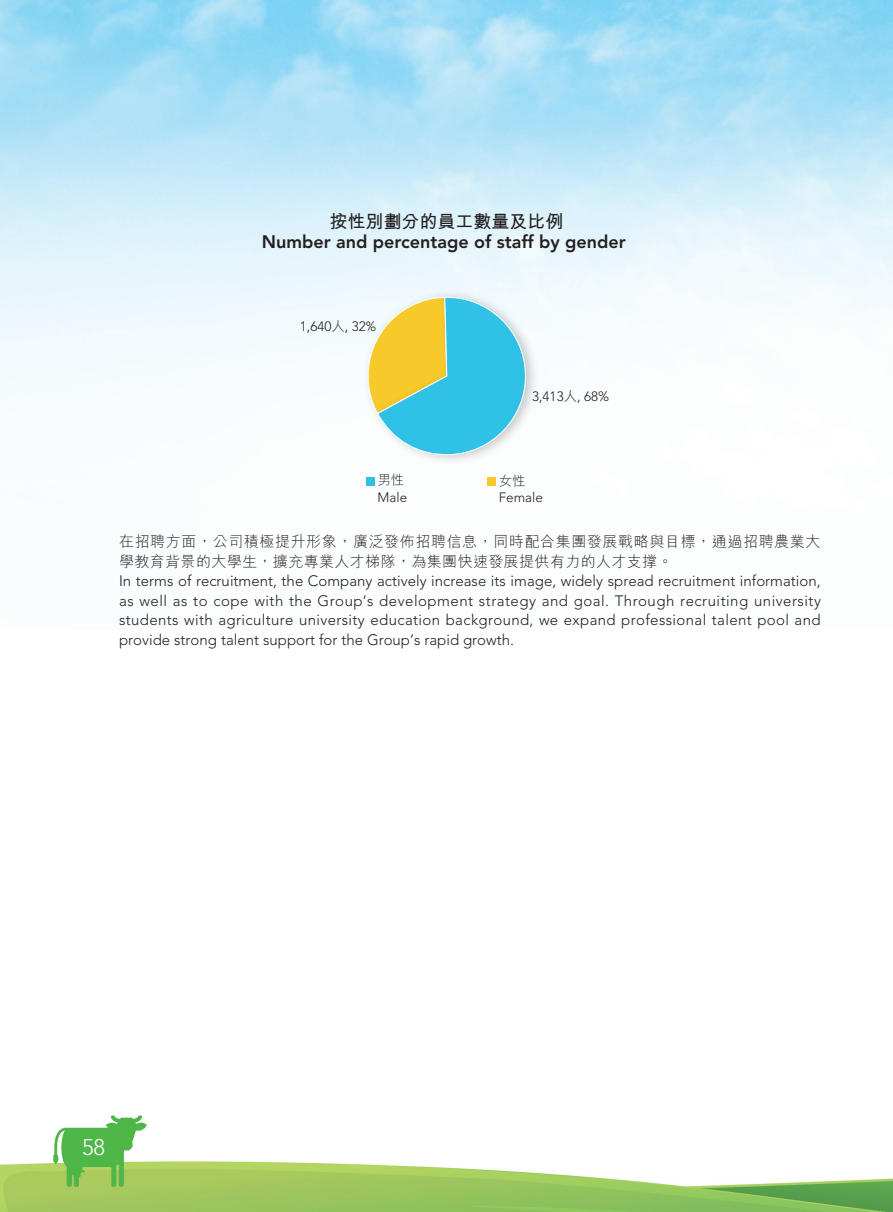
<style>
.page{position:relative;width:893px;height:1212px;background:#fff}
.page>*{position:absolute;margin:0;border:0;box-sizing:border-box;transform-origin:0 0}
.t1{font:300 22.5px "Avenir LT Std";color:#fff}
.t2{font:800 18px "Avenir LT Std";color:#231f20}
.t3{font:700 18px "M Hei HK";color:#231f20}
.t4{font:300 15px/19.5px "Avenir LT Std";color:#231f20;text-align:justify}
.t5{font:300 15px/19.5px "M Hei HK";letter-spacing:.04em;color:#231f20}
.t6{font:300 13.5px "Avenir LT Std";color:#231f20}
.t7{font:300 13.5px "M Hei HK";color:#231f20}
.s1{font-family:"M Hei HK"}
</style>
<div class="page">
<img style="left:0;top:0;width:893px;height:1212px">
<img style="left:368px;top:285px;width:175px;height:185px">
<svg style="left:357px;top:296px;width:171px;height:160px"></svg>
<div style="left:367px;top:477px;width:8px;height:8px;background:#2fc2e6"></div>
<div style="left:488px;top:477px;width:8px;height:9px;background:#f8c92a"></div>
<p class="t3" style="left:330px;top:208px;width:235px">按性別劃分的員工數量及比例</p>
<p class="t2" style="left:262px;top:231px;width:366px">Number and percentage of staff by gender</p>
<p class="t6" style="left:300px;top:318px;width:79px">1,640<span class="s1">人</span>, 32%</p>
<p class="t6" style="left:532px;top:388px;width:79px">3,413<span class="s1">人</span>, 68%</p>
<p class="t7" style="left:377px;top:473px;width:28px">男性</p>
<p class="t7" style="left:499px;top:474px;width:28px">女性</p>
<p class="t6" style="left:377px;top:489px;width:31px">Male</p>
<p class="t6" style="left:499px;top:490px;width:46px">Female</p>
<p class="t5" style="left:119px;top:532px;width:703px">在招聘方面，公司積極提升形象，廣泛發佈招聘信息，同時配合集團發展戰略與目標，通過招聘農業大學教育背景的大學生，擴充專業人才梯隊，為集團快速發展提供有力的人才支撑。</p>
<p class="t4" style="left:119px;top:571px;width:703px">In terms of recruitment, the Company actively increase its image, widely spread recruitment information, as well as to cope with the Group’s development strategy and goal. Through recruiting university students with agriculture university education background, we expand professional talent pool and provide strong talent support for the Group’s rapid growth.</p>
<h1 class="t1" style="left:82px;top:1134px;width:24px">58</h1>
</div>
